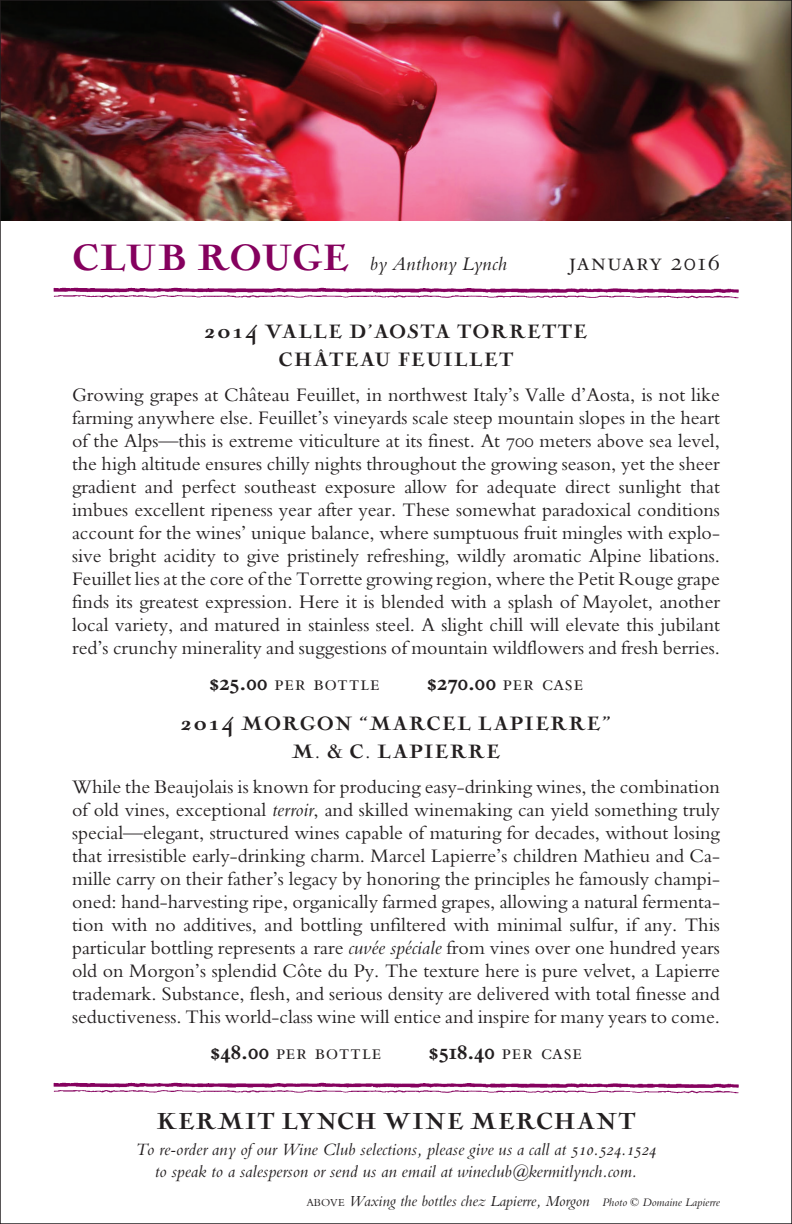
<style>
.page{position:relative;width:792px;height:1224px;background:#fff}
.page>*{position:absolute;margin:0;border:0;box-sizing:border-box;transform-origin:0 0}
.t1{font:26px "Bembo SC";letter-spacing:.01em;color:#231f20}
.t2{font:900 24px "Nicolas Cochin EF";letter-spacing:.045em;color:#231f20}
.t3{font:22px "Bembo SC";letter-spacing:.03em;color:#231f20}
.t4{font:22px "Bembo Bold Os F";color:#231f20}
.t5{font:20px/23px "Bembo Regular TS";color:#231f20;text-align:justify}
.t6{font:900 20px "Nicolas Cochin EF";letter-spacing:.055em;color:#231f20}
.t7{font:20px "Bembo Italic Os F5 lig WT";letter-spacing:.01em;color:#231f20}
.t8{font:18px/22px "Bembo Italic Os F5 lig WT";color:#231f20;text-align:center}
.t9{font:16px "Bembo Italic Os F5 lig WT";color:#231f20}
.s1{font-family:"Nicolas Cochin EF";font-weight:900;font-size:38px;color:#85015e}
.s2{font-size:30px}
.s3{font-family:"Bembo Bold Os F"}
.s4{font-family:"Bembo SC"}
.s5{font-family:"Bembo";font-style:italic}
.s6{font-family:"Bembo Regular TS";font-size:11.2px}
.s7{font-size:12px}
</style>
<div class="page">
<img style="left:2px;top:2px;width:788px;height:219px">
<img style="left:53px;top:1083px;width:686px;height:10px">
<img style="left:53px;top:288px;width:686px;height:11px">
<p class="t7" style="left:72px;top:252px;width:436px"><span class="s1">CLUB ROUGE</span> by Anthony Lynch</p>
<h1 class="t1" style="left:568px;top:248px;width:153px">january 2016</h1>
<p class="t6" style="left:205px;top:320px;width:94px"><span class="s2">2014</span> VALLE</p>
<p class="t6" style="left:349px;top:320px;width:126px">D’AOSTA TORRETTE</p>
<p class="t6" style="left:278px;top:348px;width:68px">CHÂTEAU</p>
<p class="t6" style="left:398px;top:348px;width:29px">FEUILLET</p>
<p class="t5" style="left:72px;top:383px;width:650px">Growing grapes at Château Feuillet, in northwest Italy’s Valle d’Aosta, is not like farming anywhere else. Feuillet’s vineyards scale steep mountain slopes in the heart of the Alps—this is extreme viticulture at its finest. At 700 meters above sea level, the high altitude ensures chilly nights throughout the growing season, yet the sheer gradient and perfect southeast exposure allow for adequate direct sunlight that imbues excellent ripeness year after year. These somewhat paradoxical conditions account for the wines’ unique balance, where sumptuous fruit mingles with explo&shy;sive bright acidity to give pristinely refreshing, wildly aromatic Alpine libations.<br>Feuillet lies at the core of the Torrette growing region, where the Petit Rouge grape finds its greatest expression. Here it is blended with a splash of Mayolet, another local variety, and matured in stainless steel. A slight chill will elevate this jubilant red’s crunchy minerality and suggestions of mountain wildflowers and fresh berries.</p>
<p class="t3" style="left:209px;top:671px;width:172px"><span class="s3">$25.00</span> per bottle</p>
<p class="t4" style="left:427px;top:671px;width:158px">$270.00 <span class="s4">per case</span></p>
<p class="t6" style="left:181px;top:712px;width:80px"><span class="s2">2014</span> MORGON</p>
<p class="t6" style="left:359px;top:712px;width:29px">“MARCEL</p>
<p class="t6" style="left:478px;top:712px;width:63px">LAPIERRE</p>
<p class="t6" style="left:602px;top:712px;width:11px">”</p>
<p class="t6" style="left:292px;top:740px;width:149px">M. &amp; C. LAPIERRE</p>
<p class="t5" style="left:72px;top:775px;width:650px">While the Beaujolais is known for producing easy-drinking wines, the combination of old vines, exceptional <span class="s5">terroir</span>, and skilled winemaking can yield something truly special—elegant, structured wines capable of maturing for decades, without losing that irresistible early-drinking charm. Marcel Lapierre’s children Mathieu and Ca&shy;mille carry on their father’s legacy by honoring the principles he famously champi&shy;oned: hand-harvesting ripe, organically farmed grapes, allowing a natural fermenta&shy;tion with no additives, and bottling unfiltered with minimal sulfur, if any. This particular bottling represents a rare <span class="s5">cuvée spéciale</span> from vines over one hundred years old on Morgon’s splendid Côte du Py. The texture here is pure velvet, a Lapierre trademark. Substance, flesh, and serious density are delivered with total finesse and seductiveness. This world-class wine will entice and inspire for many years to come.</p>
<p class="t3" style="left:210px;top:1040px;width:172px"><span class="s3">$48.00</span> per bottle</p>
<p class="t4" style="left:428px;top:1040px;width:155px">$518.40 <span class="s4">per case</span></p>
<p class="t2" style="left:156px;top:1108px;width:481px">KERMIT LYNCH WINE MERCHANT</p>
<p class="t8" style="left:136px;top:1138px;width:522px">To re-order any of our Wine Club selections, please give us a call at 510.524.1524 to speak to a salesperson or send us an email at wineclub@kermitlynch.com.</p>
<p class="t9" style="left:306px;top:1192px;width:415px"><span class="s6">ABOVE</span> Waxing the bottles chez Lapierre, Morgon <span class="s7">Photo © Domaine Lapierre</span></p>
</div>
